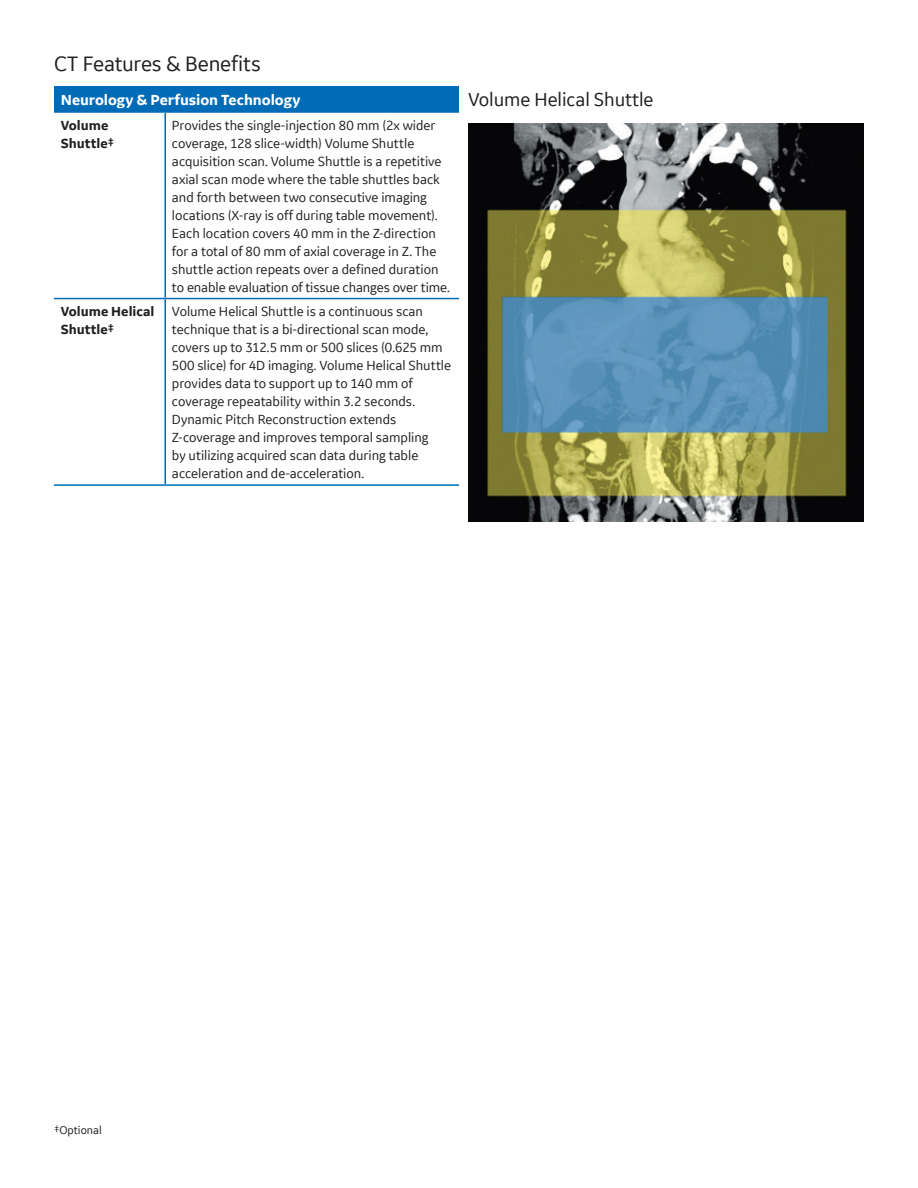
<style>
.page{position:relative;width:918px;height:1188px;background:#fff}
.page>*{position:absolute;margin:0;border:0;box-sizing:border-box;transform-origin:0 0}
._15pt_16-body_subhea{font:22.5px "GE Inspira Sans";letter-spacing:-.015em;color:#231f20}
._13_5pt_15-business{font:20.25px "GE Inspira Sans";letter-spacing:-.005em;color:#231f20}
._10_5pt_13-callout_s{font:700 15.75px "GE Inspira Sans";letter-spacing:-.005em;color:#fff}
._9_5pt_12-body_text{font:14.25px/18px "GE Inspira Sans";color:#231f20}
._9_5pt_12-body_text-2{font:700 14.25px/18px "GE Inspira Sans";color:#231f20}
._8pt_9_5-caption_and{font:12px "GE Inspira Sans";color:#231f20}
</style>
<div class="page">
<div style="left:54px;top:86px;width:405px;height:26px;background:#006cb7"></div>
<hr style="left:54px;top:111px;width:111px;height:2px;background:#006cb7">
<hr style="left:165px;top:111px;width:294px;height:2px;background:#006cb7">
<hr style="left:164px;top:113px;width:2px;height:185px;background:#006cb7">
<hr style="left:54px;top:298px;width:111px;height:1px;background:#006cb7">
<hr style="left:165px;top:298px;width:294px;height:1px;background:#006cb7">
<hr style="left:164px;top:299px;width:2px;height:185px;background:#006cb7">
<hr style="left:54px;top:484px;width:111px;height:2px;background:#006cb7">
<hr style="left:165px;top:484px;width:294px;height:2px;background:#006cb7">
<img style="left:468px;top:123px;width:396px;height:398px">
<p class="_15pt_16-body_subhea" style="left:54px;top:50px;width:208px">CT Features &amp; Benefits</p>
<p class="_10_5pt_13-callout_s" style="left:61px;top:91px;width:241px">Neurology &amp; Perfusion Technology</p>
<p class="_9_5pt_12-body_text-2" style="left:61px;top:116px;width:55px">Volume<br>Shuttle‡</p>
<p class="_9_5pt_12-body_text" style="left:172px;top:116px;width:279px">Provides the single-injection 80 mm (2x wider coverage, 128 slice-width) Volume Shuttle acquisition scan. Volume Shuttle is a repetitive axial scan mode where the table shuttles back and forth between two consecutive imaging locations (X-ray is off during table movement).<br>Each location covers 40 mm in the Z-direction for a total of 80 mm of axial coverage in Z. The shuttle action repeats over a defined duration to enable evaluation of tissue changes over time.</p>
<p class="_9_5pt_12-body_text-2" style="left:61px;top:302px;width:95px">Volume Helical<br>Shuttle‡</p>
<p class="_9_5pt_12-body_text" style="left:172px;top:302px;width:281px">Volume Helical Shuttle is a continuous scan technique that is a bi-directional scan mode, covers up to 312.5 mm or 500 slices (0.625 mm 500 slice) for 4D imaging. Volume Helical Shuttle provides data to support up to 140 mm of coverage repeatability within 3.2 seconds.<br>Dynamic Pitch Reconstruction extends Z-coverage and improves temporal sampling<br>by utilizing acquired scan data during table acceleration and de-acceleration.</p>
<p class="_13_5pt_15-business" style="left:468px;top:87px;width:187px">Volume Helical Shuttle</p>
<p class="_8pt_9_5-caption_and" style="left:54px;top:1123px;width:49px">‡Optional</p>
</div>
